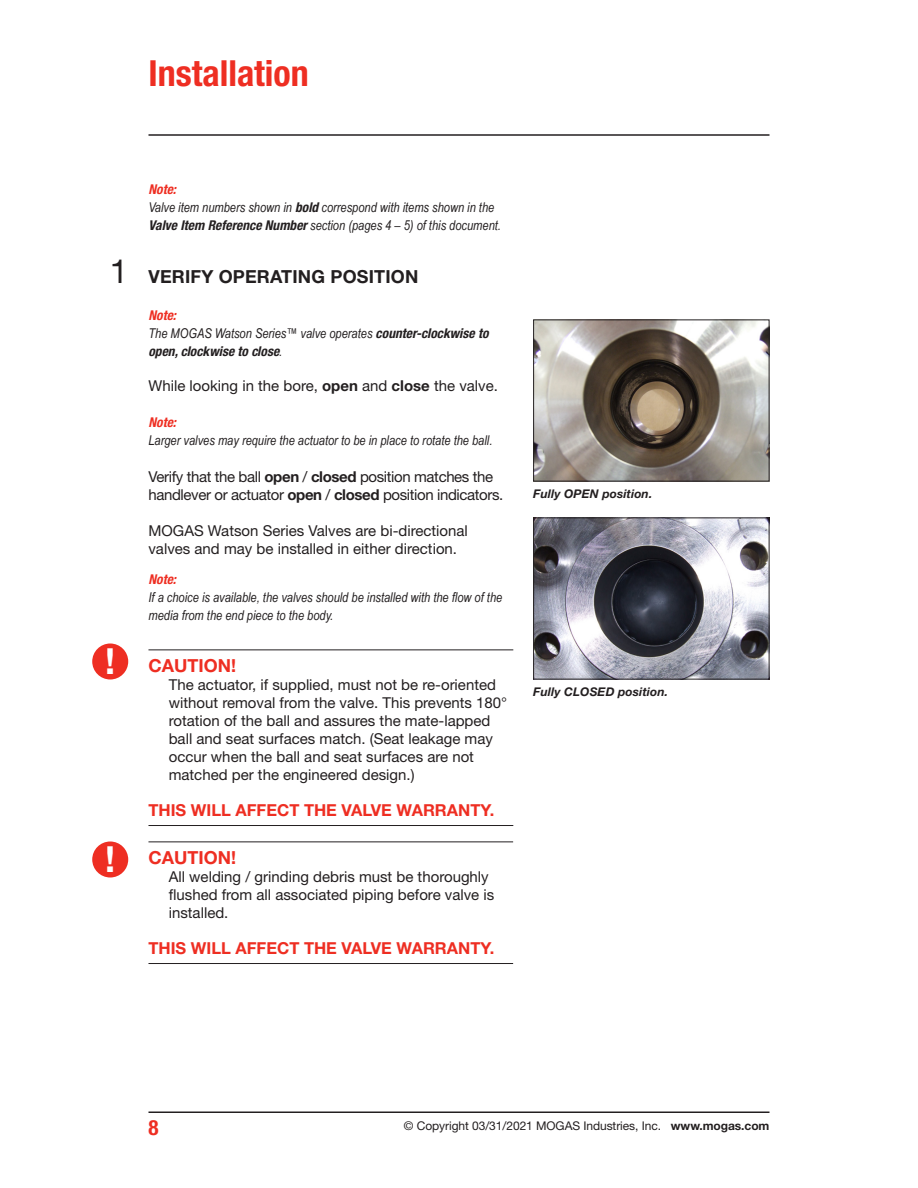
<style>
.page{position:relative;width:918px;height:1188px;background:#fff}
.page>*{position:absolute;margin:0;border:0;box-sizing:border-box;transform-origin:0 0}
.headline{font:700 condensed 36px "Helvetica Neue LT Pro";color:#ee2e22}
.body_text{font:700 36px "Helvetica Neue LT Pro";color:#fff}
.Step_Numbers{font:33px "Helvetica Neue LT Pro";color:#231f20}
.t1{font:700 condensed 21px "Helvetica Neue LT Pro";color:#ee2e22}
.task{font:700 18px "Helvetica Neue LT Pro";letter-spacing:.01em;color:#231f20}
.Warning_heading{font:700 18px "Helvetica Neue LT Pro";color:#ee2e22}
.Warning_closer{font:700 16.5px "Helvetica Neue LT Pro";color:#ee2e22}
.Warning_body_text{font:15px/18px "Helvetica Neue LT Pro";color:#231f20}
.body_text-2{font:15px/18px "Helvetica Neue LT Pro";color:#231f20}
.body_text-3{font:15px/18px "Helvetica Neue LT Pro";letter-spacing:-.025em;color:#231f20}
.note_body{font:italic 13.5px/18px "Arial Narrow";color:#231f20}
.note_body-2{font:italic 700 condensed 13.5px/18px "Helvetica Neue LT Pro";color:#231f20}
.note_intro{font:italic 700 condensed 13.5px "Helvetica Neue LT Pro";color:#ee2e22}
.t2{font:12px "Helvetica Neue LT Pro";letter-spacing:-.005em;color:#231f20}
.t3{font:italic 700 12px "Helvetica Neue LT Pro";letter-spacing:.01em;color:#231f20}
.s1{font-family:"Helvetica Neue LT Pro";font-weight:700;font-stretch:condensed}
.s2{font-family:"Arial Narrow";font-weight:400;font-stretch:normal}
.s3{font-weight:700}
</style>
<div class="page">
<hr style="left:148px;top:134px;width:622px;height:2px;background:#231f20">
<hr style="left:148px;top:1112px;width:622px;height:1px;background:#231f20">
<hr style="left:148px;top:825px;width:365px;height:1px;background:#231f20">
<hr style="left:148px;top:650px;width:365px;height:1px;background:#231f20">
<div style="left:92px;top:644px;width:36px;height:36px;background:#ee2e22;border-radius:50%"></div>
<hr style="left:148px;top:963px;width:365px;height:1px;background:#231f20">
<hr style="left:148px;top:842px;width:365px;height:1px;background:#231f20">
<img style="left:535px;top:322px;width:232px;height:158px">
<div style="left:533px;top:320px;width:236px;height:162px;border:1px solid #231f20"></div>
<img style="left:535px;top:520px;width:232px;height:158px">
<div style="left:533px;top:518px;width:236px;height:162px;border:1px solid #231f20"></div>
<div style="left:92px;top:842px;width:36px;height:36px;background:#ee2e22;border-radius:50%"></div>
<p class="headline" style="left:148px;top:51px;width:162px">Installation</p>
<p class="Step_Numbers" style="left:110px;top:252px;width:20px">1</p>
<p class="body_text" style="left:105px;top:639px;width:12px">!</p>
<p class="body_text" style="left:105px;top:837px;width:12px">!</p>
<p class="note_intro" style="left:148px;top:181px;width:29px">Note:</p>
<p class="note_body" style="left:148px;top:197px;width:354px">Valve item numbers shown in <span class="s1">bold</span> correspond with items shown in the<br><span class="s1">Valve Item Reference Number</span> section (pages 4 – 5) of this document.</p>
<p class="task" style="left:148px;top:266px;width:271px">VERIFY OPERATING POSITION</p>
<p class="note_intro" style="left:148px;top:307px;width:29px">Note:</p>
<p class="note_body-2" style="left:148px;top:324px;width:342px"><span class="s2">The MOGAS Watson Series™ valve operates</span> counter-clockwise to open, clockwise to close<span class="s2">.</span></p>
<p class="body_text-2" style="left:148px;top:377px;width:351px">While looking in the bore, <span class="s3">open</span> and <span class="s3">close</span> the valve.</p>
<p class="note_intro" style="left:148px;top:415px;width:29px">Note:</p>
<p class="note_body" style="left:148px;top:431px;width:345px">Larger valves may require the actuator to be in place to rotate the ball.</p>
<p class="body_text-3" style="left:148px;top:467px;width:356px">Verify that the ball <span class="s3">open</span> / <span class="s3">closed</span> position matches the handlever or actuator <span class="s3">open</span> / <span class="s3">closed</span> position indicators.</p>
<p class="body_text-2" style="left:148px;top:521px;width:321px">MOGAS Watson Series Valves are bi-directional valves and may be installed in either direction.</p>
<p class="note_intro" style="left:148px;top:571px;width:29px">Note:</p>
<p class="note_body" style="left:148px;top:587px;width:355px">If a choice is available, the valves should be installed with the flow of the media from the end piece to the body.</p>
<p class="Warning_heading" style="left:148px;top:655px;width:89px">CAUTION!</p>
<p class="Warning_body_text" style="left:169px;top:676px;width:340px">The actuator, if supplied, must not be re-oriented without removal from the valve. This prevents 180° rotation of the ball and assures the mate-lapped ball and seat surfaces match. (Seat leakage may occur when the ball and seat surfaces are not matched per the engineered design.)</p>
<p class="Warning_closer" style="left:148px;top:800px;width:347px">THIS WILL AFFECT THE VALVE WARRANTY.</p>
<p class="Warning_heading" style="left:148px;top:847px;width:89px">CAUTION!</p>
<p class="Warning_body_text" style="left:169px;top:868px;width:327px">All welding / grinding debris must be thoroughly flushed from all associated piping before valve is installed.</p>
<p class="Warning_closer" style="left:148px;top:938px;width:347px">THIS WILL AFFECT THE VALVE WARRANTY.</p>
<p class="t3" style="left:533px;top:486px;width:121px">Fully OPEN position.</p>
<p class="t3" style="left:533px;top:684px;width:136px">Fully CLOSED position.</p>
<h3 class="t1" style="left:148px;top:1115px;width:12px">8</h3>
<p class="t2" style="left:404px;top:1118px;width:367px">© Copyright 03/31/2021 MOGAS Industries, Inc. <span class="s3">www.mogas.com</span></p>
</div>
